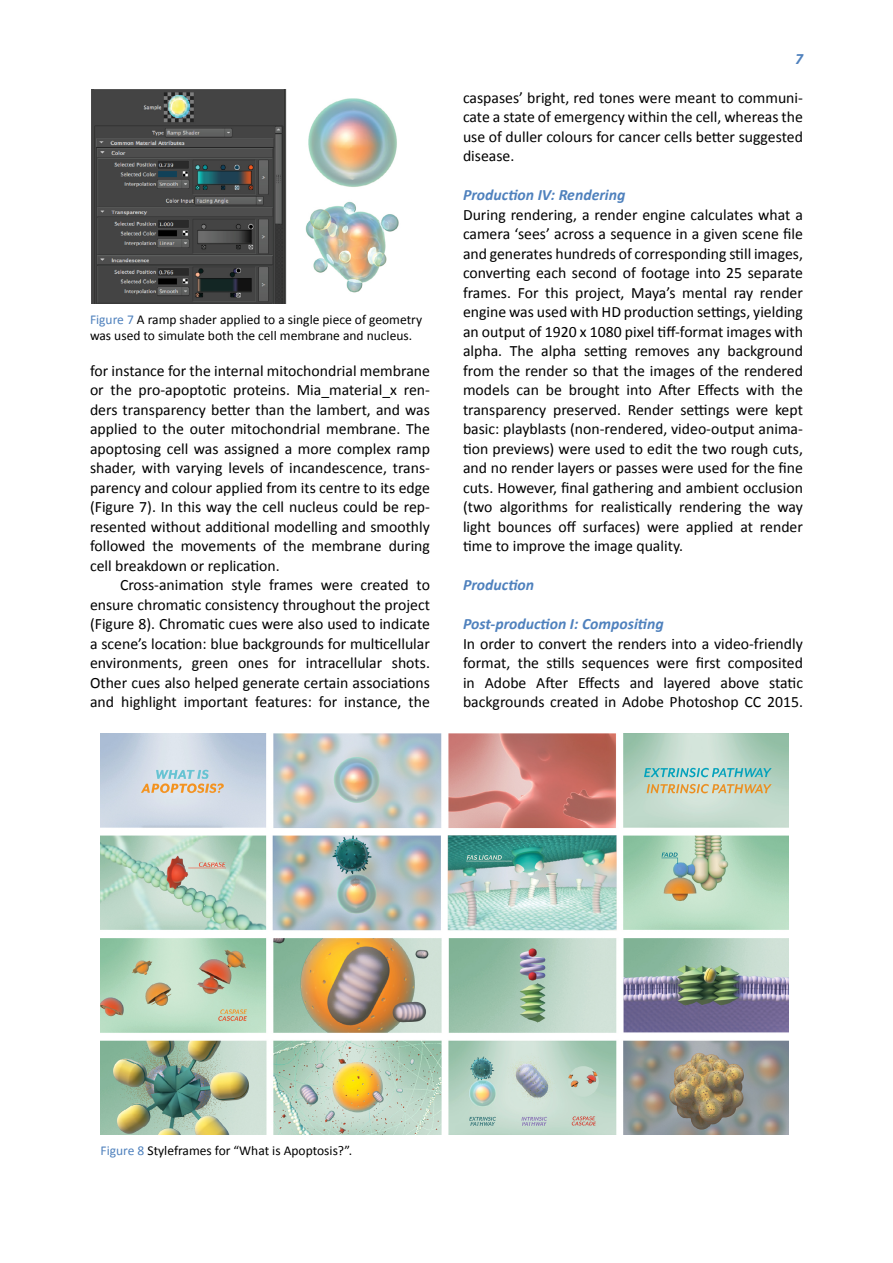
<style>
.page{position:relative;width:893px;height:1263px;background:#fff}
.page>*{position:absolute;margin:0;border:0;box-sizing:border-box;transform-origin:0 0}
.t1{font:15.75px/19.5px "Calibri";color:#000;text-align:justify}
.t2{font:italic 700 15.75px "Calibri";color:#4f81bd}
.t3{font:13.5px/16.2px "Calibri";color:#000}
.s1{color:#4f81bd}
</style>
<div class="page">
<img style="left:101px;top:734px;width:687px;height:401px">
<img style="left:92px;top:89px;width:307px;height:214px">
<p class="t3" style="left:90px;top:312px;width:334px"><span class="s1">Figure 7</span> A ramp shader applied to a single piece of geometry was used to simulate both the cell membrane and nucleus.</p>
<p class="t1" style="left:90px;top:361px;width:341px">for instance for the internal mitochondrial membrane or the pro-apoptotic proteins. Mia_material_x ren&shy;ders transparency better than the lambert, and was applied to the outer mitochondrial membrane. The apoptosing cell was assigned a more complex ramp shader, with varying levels of incandescence, trans&shy;parency and colour applied from its centre to its edge (Figure 7). In this way the cell nucleus could be rep&shy;resented without additional modelling and smoothly followed the movements of the membrane during cell breakdown or replication.</p>
<p class="t1" style="left:90px;top:575px;width:341px;text-indent:30px">Cross-animation style frames were created to ensure chromatic consistency throughout the project (Figure 8). Chromatic cues were also used to indicate a scene’s location: blue backgrounds for multicellular environments, green ones for intracellular shots.<br>Other cues also helped generate certain associations and highlight important features: for instance, the</p>
<p class="t2" style="left:795px;top:48px;width:9px">7</p>
<p class="t1" style="left:463px;top:88px;width:341px">caspases’ bright, red tones were meant to communi&shy;cate a state of emergency within the cell, whereas the use of duller colours for cancer cells better suggested disease.</p>
<p class="t2" style="left:463px;top:185px;width:164px">Production IV: Rendering</p>
<p class="t1" style="left:463px;top:205px;width:341px">During rendering, a render engine calculates what a camera ‘sees’ across a sequence in a given scene file and generates hundreds of corresponding still images, converting each second of footage into 25 separate frames. For this project, Maya’s mental ray render engine was used with HD production settings, yielding an output of 1920 x 1080 pixel tiff-format images with alpha. The alpha setting removes any background from the render so that the images of the rendered models can be brought into After Effects with the transparency preserved. Render settings were kept basic: playblasts (non-rendered, video-output anima&shy;tion previews) were used to edit the two rough cuts, and no render layers or passes were used for the fine cuts. However, final gathering and ambient occlusion (two algorithms for realistically rendering the way light bounces off surfaces) were applied at render time to improve the image quality.</p>
<p class="t2" style="left:463px;top:575px;width:73px">Production</p>
<p class="t2" style="left:463px;top:614px;width:202px">Post-production I: Compositing</p>
<p class="t1" style="left:463px;top:634px;width:341px">In order to convert the renders into a video-friendly format, the stills sequences were first composited in Adobe After Effects and layered above static backgrounds created in Adobe Photoshop CC 2015.</p>
<p class="t3" style="left:101px;top:1142px;width:253px"><span class="s1">Figure 8</span> Styleframes for “What is Apoptosis?”.</p>
</div>
